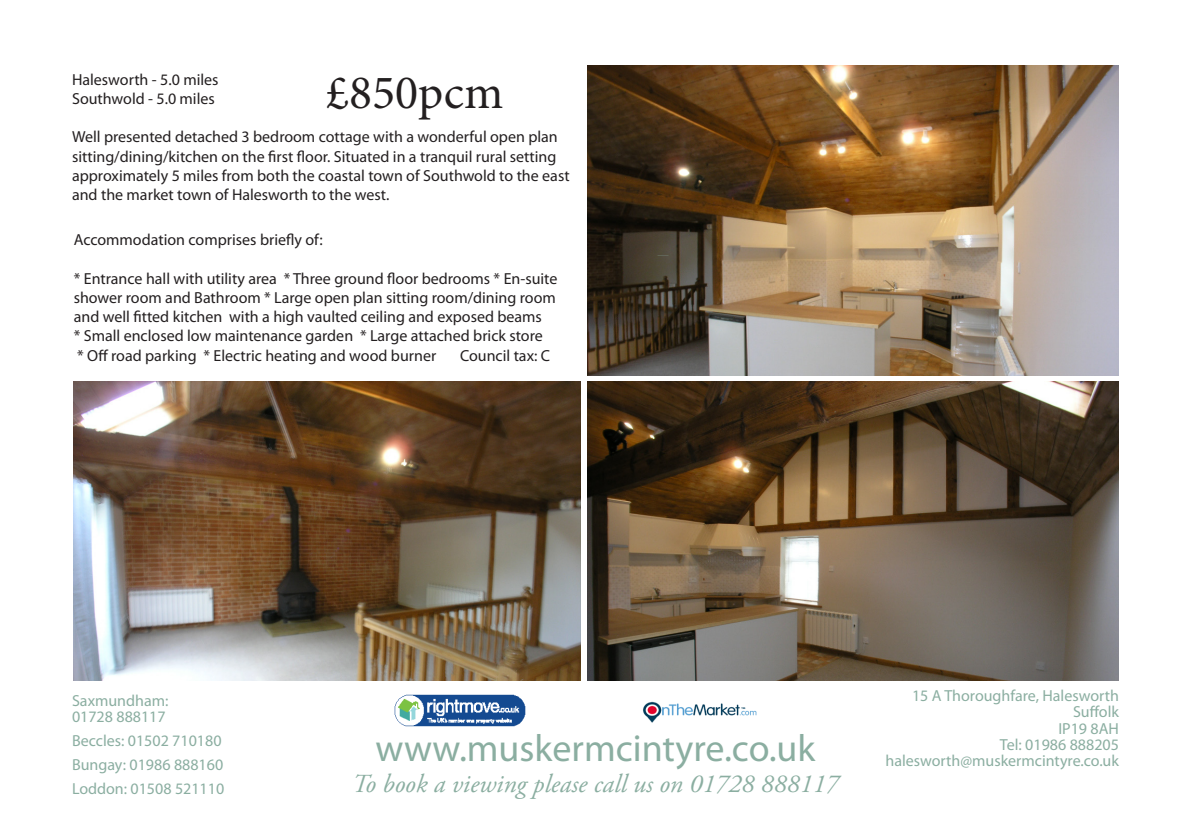
<style>
.page{position:relative;width:1191px;height:840px;background:#fff}
.page>*{position:absolute;margin:0;border:0;box-sizing:border-box;transform-origin:0 0}
.t1{font:48px "Minion Pro";color:#231f20}
.t2{font:38px "Myriad Pro";color:#8baea1}
.t3{font:italic 26px "Adobe Garamond Pro";color:#8baea1}
.t4{font:16px/19.2px "Myriad Pro";color:#231f20;text-align:justify}
.t5{font:16px "Myriad Pro";color:#8baea1}
</style>
<div class="page">
<img style="left:394px;top:694px;width:132px;height:31px">
<img style="left:643px;top:701px;width:114px;height:22px">
<img style="left:588px;top:65px;width:531px;height:310px">
<img style="left:588px;top:382px;width:531px;height:298px">
<img style="left:74px;top:382px;width:506px;height:298px">
<p class="t4" style="left:72px;top:69px;width:148px">Halesworth - 5.0 miles</p>
<p class="t4" style="left:72px;top:89px;width:144px">Southwold - 5.0 miles</p>
<p class="t4" style="left:72px;top:127px;width:499px;text-align:left">Well presented detached 3 bedroom cottage with a wonderful open plan sitting/dining/kitchen on the first floor. Situated in a tranquil rural setting approximately 5 miles from both the coastal town of Southwold to the east and the market town of Halesworth to the west.</p>
<p class="t1" style="left:326px;top:60px;width:179px">£850pcm</p>
<p class="t4" style="left:74px;top:230px;width:250px">Accommodation comprises briefly of:</p>
<p class="t4" style="left:74px;top:268px;width:485px">* Entrance hall with utility area * Three ground floor bedrooms * En-suite shower room and Bathroom * Large open plan sitting room/dining room and well fitted kitchen with a high vaulted ceiling and exposed beams</p>
<p class="t4" style="left:74px;top:326px;width:470px">* Small enclosed low maintenance garden * Large attached brick store</p>
<p class="t4" style="left:77px;top:345px;width:360px">* Off road parking * Electric heating and wood burner</p>
<p class="t4" style="left:460px;top:345px;width:92px">Council tax: C</p>
<p class="t5" style="left:72px;top:690px;width:98px">Saxmundham:</p>
<p class="t5" style="left:72px;top:706px;width:95px">01728 888117</p>
<p class="t5" style="left:72px;top:730px;width:151px">Beccles: 01502 710180</p>
<p class="t5" style="left:72px;top:754px;width:153px">Bungay: 01986 888160</p>
<p class="t5" style="left:72px;top:778px;width:154px">Loddon: 01508 521110</p>
<p class="t2" style="left:376px;top:724px;width:441px">www.muskermcintyre.co.uk</p>
<p class="t3" style="left:352px;top:767px;width:488px">To book a viewing please call us on 01728 888117</p>
<p class="t5" style="left:912px;top:685px;width:208px">15 A Thoroughfare, Halesworth</p>
<p class="t5" style="left:1073px;top:701px;width:47px">Suffolk</p>
<p class="t5" style="left:1058px;top:718px;width:62px">IP19 8AH</p>
<p class="t5" style="left:1000px;top:734px;width:120px">Tel: 01986 888205</p>
<p class="t5" style="left:885px;top:750px;width:235px">halesworth@muskermcintyre.co.uk</p>
</div>
